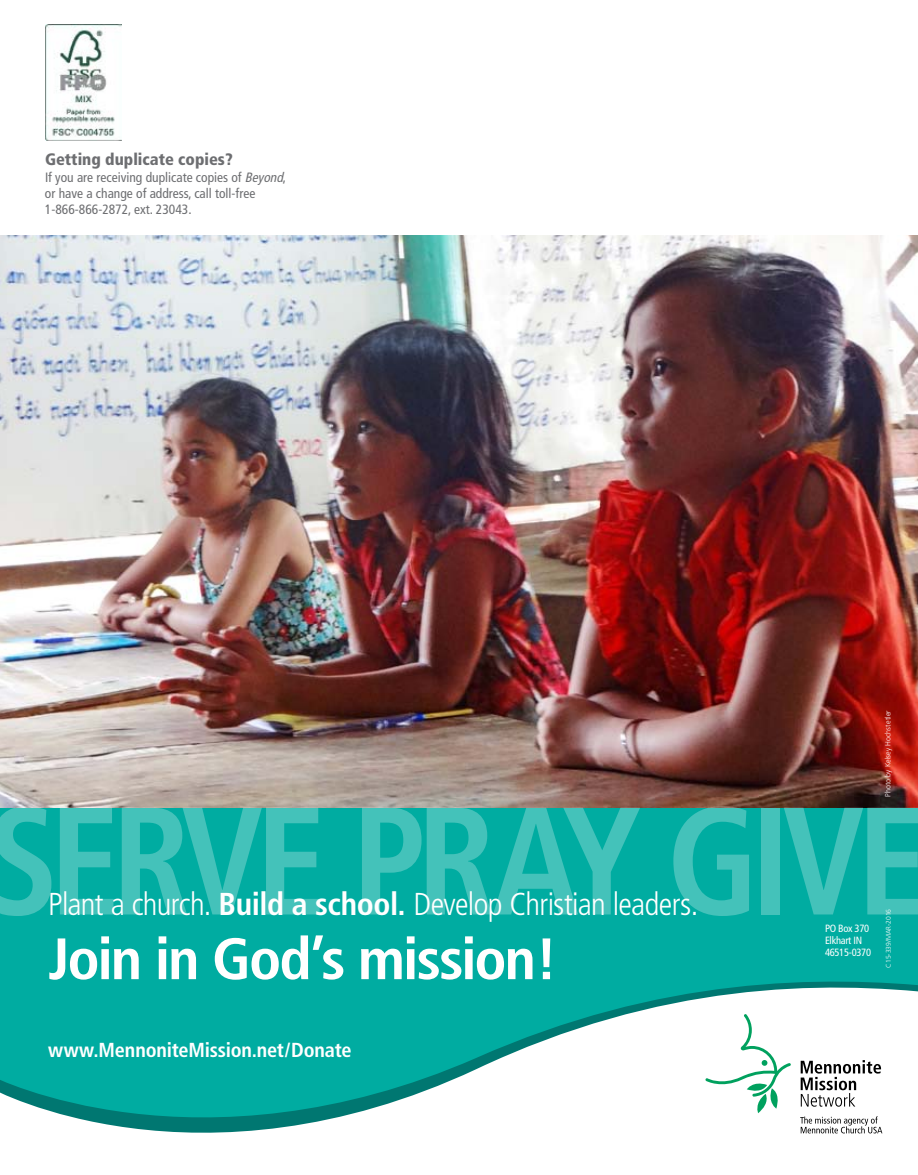
<style>
.page{position:relative;width:918px;height:1175px;background:#fff}
.page>*{position:absolute;margin:0;border:0;box-sizing:border-box;transform-origin:0 0}
.t1{font:700 condensed 153px "Frutiger";letter-spacing:-.06em;color:#fff;scale:.93 1}
.t2{font:700 condensed 58.35px "Frutiger";letter-spacing:-.035em;color:#fff}
.t3{font:300 condensed 31.65px "Frutiger";letter-spacing:-.02em;color:#fff}
.t4{font:700 condensed 20.25px "Frutiger";letter-spacing:-.01em;color:#fff}
.t5{font:900 condensed 16.5px "Frutiger";color:#6d6e71}
.t6{font:condensed 13.5px/16.2px "Frutiger";color:#6d6e71}
.t7{font:condensed 10.5px/12px "Frutiger";letter-spacing:-.025em;color:#fff}
.t8{font:300 7.5px "Frutiger";letter-spacing:.015em;color:#fff;scale:.95 1}
.t9{font:300 6.75px "Frutiger";color:#fff}
.s1{font-style:italic}
.s2{font-weight:700}
</style>
<div class="page">
<div style="left:0;top:807px;width:918px;height:173px;background:#00aca1"></div>
<img style="left:0;top:235px;width:918px;height:572px">
<img style="left:45px;top:24px;width:77px;height:116px">
<svg style="left:0;top:980px;width:918px;height:154px;fill:#00aca1"></svg>
<svg style="left:705px;top:1014px;width:86px;height:99px"></svg>
<svg style="left:800px;top:1116px;width:82px;height:17px"></svg>
<svg style="left:801px;top:1060px;width:80px;height:46px"></svg>
<p class="t5" style="left:45px;top:150px;width:189px">Getting duplicate copies?</p>
<p class="t6" style="left:45px;top:169px;width:243px">If you are receiving duplicate copies of <span class="s1">Beyond</span>, or have a change of address, call toll-free<br>1-866-866-2872, ext. 23043.</p>
<p class="t8" style="left:884px;top:796px;width:93px;rotate:-90deg">Photo by Kelsey Hochstetler</p>
<h1 class="t1" style="left:-13px;top:770px;width:1013px">SERVE PRAY GIVE</h1>
<h2 class="t2" style="left:48px;top:924px;width:511px">Join in God’s mission!</h2>
<h3 class="t3" style="left:48px;top:886px;width:652px">Plant a church. <span class="s2">Build a school.</span> Develop Christian leaders.</h3>
<p class="t9" style="left:885px;top:967px;width:60px;rotate:-90deg">C15-339/MAR-2016</p>
<p class="t7" style="left:825px;top:922px;width:48px">PO Box 370<br>Elkhart IN<br>46515-0370</p>
<h3 class="t4" style="left:48px;top:1037px;width:305px">www.MennoniteMission.net/Donate</h3>
</div>
